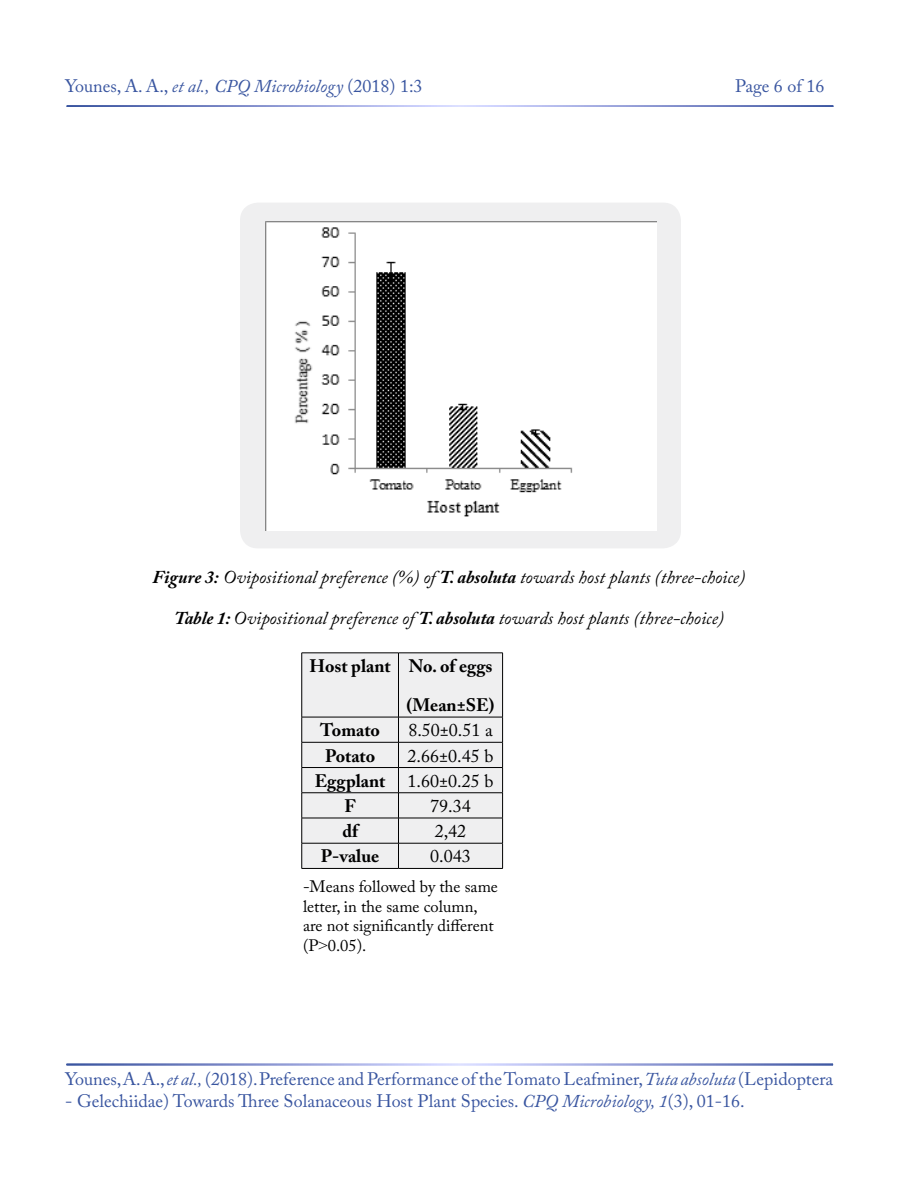
<style>
.page{position:relative;width:900px;height:1200px;background:#fff}
.page>*{position:absolute;margin:0;border:0;box-sizing:border-box;transform-origin:0 0}
.t1{font:18px "Adobe Caslon Pro";color:#3955a0}
.t2{font:italic 18px "Adobe Caslon Pro";color:#000}
.t3{font:18px "Adobe Caslon Pro";color:#000}
.t4{font:700 18px/39px "Adobe Caslon Pro";color:#000;text-align:right}
.t5{font:16.5px/19.8px "Adobe Caslon Pro";color:#000}
.s1{font-style:italic}
.s2{font-weight:700}
.s3{font-family:"Times New Roman"}
</style>
<div class="page">
<div style="left:240px;top:203px;width:441px;height:345px;background:#efeff0;border-radius:18px"></div>
<img style="left:265px;top:222px;width:391px;height:308px">
<div style="left:302px;top:654px;width:200px;height:214px;background:#efeff0"></div>
<hr style="left:302px;top:653px;width:96px;height:1px;background:#000">
<hr style="left:301px;top:653px;width:1px;height:64px;background:#000">
<hr style="left:398px;top:653px;width:105px;height:1px;background:#000">
<hr style="left:398px;top:653px;width:1px;height:64px;background:#000">
<hr style="left:502px;top:653px;width:1px;height:64px;background:#000">
<hr style="left:302px;top:717px;width:96px;height:1px;background:#000">
<hr style="left:398px;top:717px;width:105px;height:1px;background:#000">
<hr style="left:302px;top:742px;width:96px;height:1px;background:#000">
<hr style="left:398px;top:742px;width:105px;height:1px;background:#000">
<hr style="left:302px;top:767px;width:96px;height:1px;background:#000">
<hr style="left:398px;top:767px;width:105px;height:1px;background:#000">
<hr style="left:302px;top:793px;width:96px;height:1px;background:#000">
<hr style="left:398px;top:793px;width:105px;height:1px;background:#000">
<hr style="left:302px;top:818px;width:96px;height:1px;background:#000">
<hr style="left:398px;top:818px;width:105px;height:1px;background:#000">
<hr style="left:302px;top:843px;width:96px;height:1px;background:#000">
<svg style="left:301px;top:717px;width:1px;height:151px"></svg>
<hr style="left:398px;top:843px;width:105px;height:1px;background:#000">
<svg style="left:398px;top:717px;width:1px;height:151px"></svg>
<svg style="left:502px;top:717px;width:1px;height:151px"></svg>
<hr style="left:302px;top:868px;width:96px;height:1px;background:#000">
<hr style="left:398px;top:868px;width:105px;height:1px;background:#000">
<p class="t1" style="left:65px;top:75px;width:359px">Younes, A. A., <span class="s1">et al., CPQ Microbiology</span> (2018) 1:3</p>
<p class="t1" style="left:735px;top:75px;width:91px">Page 6 of 16</p>
<p class="t2" style="left:153px;top:566px;width:594px"><span class="s2">Figure 3:</span> Ovipositional preference (<span class="s3">%</span>) of <span class="s2">T. absoluta</span> towards host plants (three-choice)</p>
<p class="t2" style="left:174px;top:608px;width:551px"><span class="s2">Table 1:</span> Ovipositional preference of <span class="s2">T. absoluta</span> towards host plants (three-choice)</p>
<p class="t4" style="left:309px;top:646px;width:187px">Host plant No. of eggs (Mean±SE)</p>
<p class="t4" style="left:320px;top:711px;width:61px">Tomato</p>
<p class="t3" style="left:408px;top:720px;width:86px">8.50±0.51 a</p>
<p class="t4" style="left:325px;top:736px;width:52px">Potato</p>
<p class="t3" style="left:408px;top:745px;width:87px">2.66±0.45 b</p>
<p class="t3" style="left:315px;top:770px;width:180px"><span class="s2">Eggplant</span> 1.60±0.25 b</p>
<p class="t4" style="left:344px;top:786px;width:13px">F</p>
<p class="t3" style="left:430px;top:795px;width:42px">79.34</p>
<p class="t4" style="left:342px;top:812px;width:17px">df</p>
<p class="t3" style="left:435px;top:821px;width:33px">2,42</p>
<p class="t4" style="left:321px;top:837px;width:60px">P-value</p>
<p class="t3" style="left:430px;top:846px;width:42px">0.043</p>
<p class="t5" style="left:303px;top:876px;width:197px">-Means followed by the same letter, in the same column, are not significantly different (P<span class="s3">&gt;</span>0.05).</p>
<p class="t1" style="left:65px;top:1069px;width:769px">Younes, A. A., <span class="s1">et al.,</span> (2018). Preference and Performance of the Tomato Leafminer, <span class="s1">Tuta absoluta</span> (Lepidoptera</p>
<p class="t1" style="left:65px;top:1090px;width:681px">- Gelechiidae) Towards Three Solanaceous Host Plant Species. <span class="s1">CPQ Microbiology, 1</span>(3), 01-16.</p>
</div>
